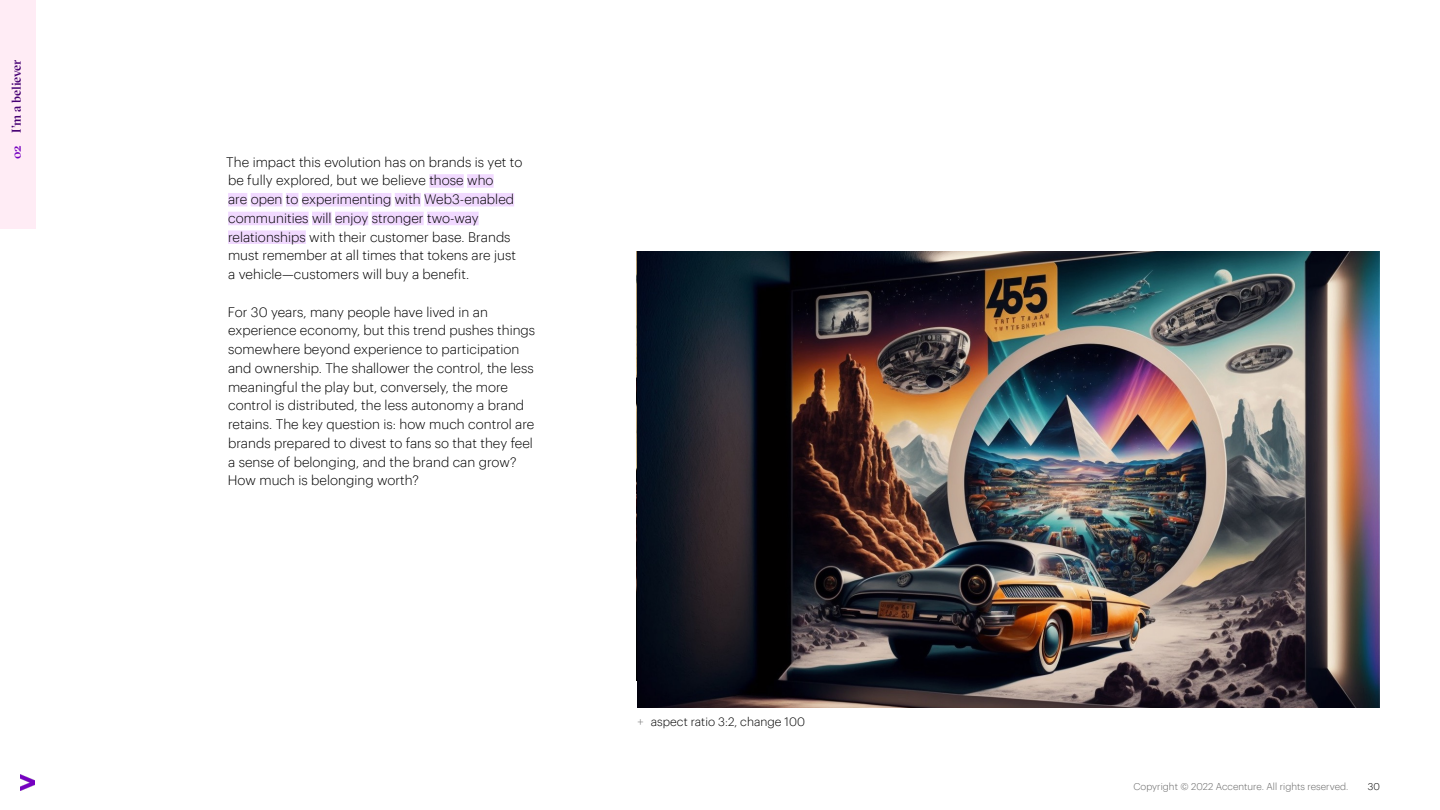
<style>
.page{position:relative;width:1440px;height:810px;background:#fff}
.page>*{position:absolute;margin:0;border:0;box-sizing:border-box;transform-origin:0 0}
.t1{font:300 13.5px/18.8px "Graphik";color:#000}
.t2{font:500 12.75px "GT Sectra Fine";letter-spacing:-.02em;color:#460073}
.t3{font:300 12px "Graphik";color:#000}
.t4{font:300 9.75px "Graphik";color:#666}
.t5{font:300 9.75px "Graphik";color:#000}
.s1{color:#7500c0}
.s2{color:#808080}
</style>
<div class="page">
<div style="left:0;top:0;width:35px;height:229px;background:#ffecf5"></div>
<img style="left:20px;top:775px;width:15px;height:15px">
<div style="left:429px;top:174px;width:35px;height:14px;background:#f1d9ff"></div>
<div style="left:467px;top:174px;width:27px;height:14px;background:#f1d9ff"></div>
<div style="left:228px;top:193px;width:19px;height:13px;background:#f1d9ff"></div>
<div style="left:251px;top:193px;width:32px;height:13px;background:#f1d9ff"></div>
<div style="left:286px;top:193px;width:12px;height:13px;background:#f1d9ff"></div>
<div style="left:302px;top:193px;width:89px;height:13px;background:#f1d9ff"></div>
<div style="left:395px;top:193px;width:26px;height:13px;background:#f1d9ff"></div>
<div style="left:424px;top:193px;width:90px;height:13px;background:#f1d9ff"></div>
<div style="left:228px;top:212px;width:81px;height:13px;background:#f1d9ff"></div>
<div style="left:312px;top:212px;width:20px;height:13px;background:#f1d9ff"></div>
<div style="left:335px;top:212px;width:33px;height:13px;background:#f1d9ff"></div>
<div style="left:372px;top:212px;width:52px;height:13px;background:#f1d9ff"></div>
<div style="left:427px;top:212px;width:52px;height:13px;background:#f1d9ff"></div>
<div style="left:228px;top:230px;width:78px;height:14px;background:#f1d9ff"></div>
<img style="left:637px;top:251px;width:743px;height:456px">
<p class="t2" style="left:9px;top:159px;width:100px;rotate:-90deg"><span class="s1">02</span> I’m a believer</p>
<p class="t1" style="left:226px;top:151px;width:298px">The impact this evolution has on brands is yet to be fully explored, but we believe those who<br>are open to experimenting with Web3-enabled communities will enjoy stronger two-way relationships with their customer base. Brands must remember at all times that tokens are just a vehicle—customers will buy a benefit.</p>
<p class="t1" style="left:228px;top:301px;width:309px">For 30 years, many people have lived in an experience economy, but this trend pushes things somewhere beyond experience to participation and ownership. The shallower the control, the less meaningful the play but, conversely, the more control is distributed, the less autonomy a brand retains. The key question is: how much control are brands prepared to divest to fans so that they feel a sense of belonging, and the brand can grow?<br>How much is belonging worth?</p>
<p class="t3" style="left:638px;top:713px;width:169px"><span class="s2">+</span> aspect ratio 3:2, change 100</p>
<p class="t4" style="left:1134px;top:780px;width:216px">Copyright © 2022 Accenture. All rights reserved.</p>
<p class="t5" style="left:1368px;top:780px;width:14px">30</p>
</div>
